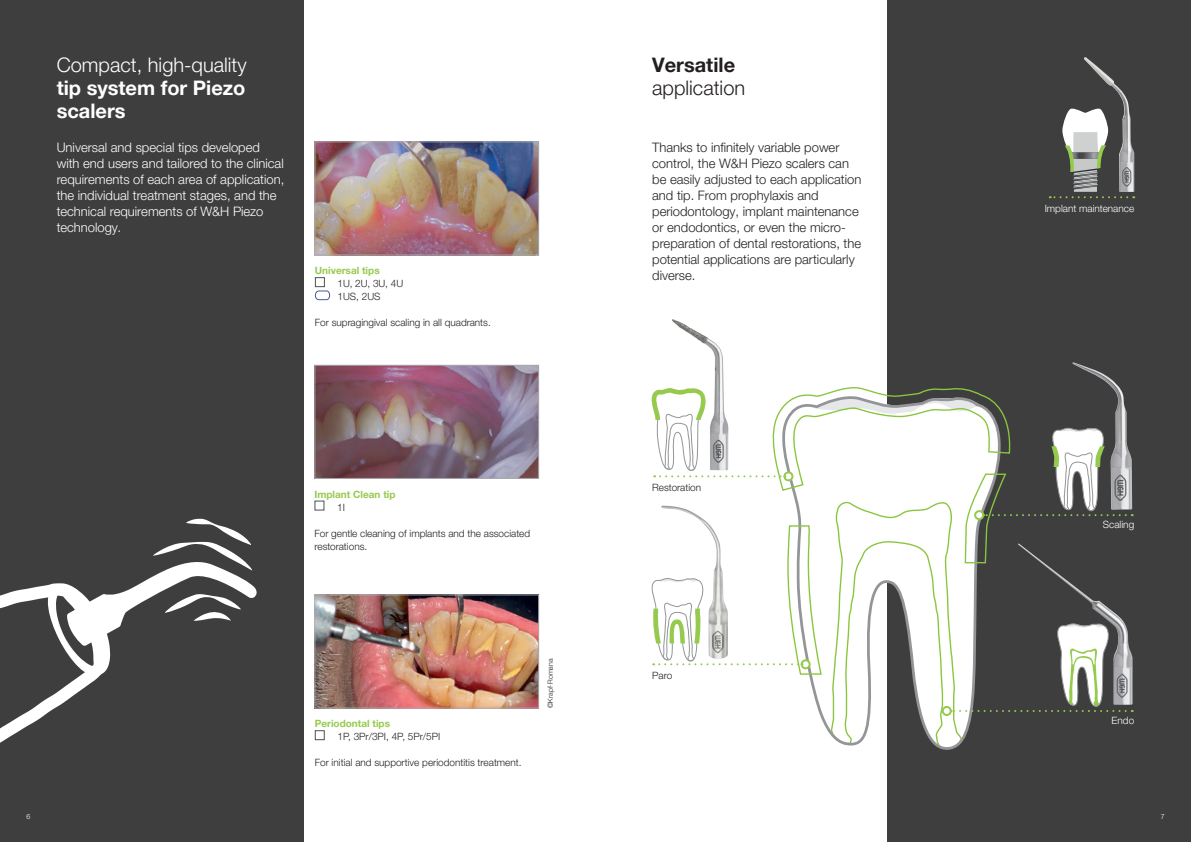
<style>
.page{position:relative;width:1191px;height:842px;background:#fff}
.page>*{position:absolute;margin:0;border:0;box-sizing:border-box;transform-origin:0 0}
.t1{font:700 20px/23px "Helvetica Neue World 75";color:#fff}
.t2{font:20px "Helvetica Neue World 45 Lt";color:#fff}
.t3{font:20px "Helvetica Neue World 45 Lt";color:#231f20}
.t4{font:700 20px "Helvetica Neue World 75";color:#231f20}
.t5{font:13px/16px "Helvetica Neue World 45 Lt";color:#231f20}
.t6{font:13px/16px "Helvetica Neue World 45 Lt";color:#fff}
.t7{font:10px/13px "Helvetica Neue World 45 Lt";color:#231f20}
.t8{font:700 10px "Helvetica Neue World 75";color:#96ca4e}
.t9{font:10px "Helvetica Neue World 45 Lt";color:#fff}
.t10{font:7px "Helvetica Neue World 45 Lt";color:#231f20}
.t11{font:7px "Helvetica Neue World 45 Lt";color:#fff}
</style>
<div class="page">
<div style="left:887px;top:0;width:304px;height:842px;background:#3e3e3f"></div>
<div style="left:0;top:0;width:303px;height:842px;background:#3e3e3f"></div>
<img style="left:317px;top:597px;width:220px;height:109px">
<div style="left:315px;top:595px;width:224px;height:113px;border:1px solid #a8a9ad"></div>
<img style="left:317px;top:367px;width:220px;height:110px">
<div style="left:315px;top:365px;width:224px;height:114px;border:1px solid #a8a9ad"></div>
<img style="left:317px;top:144px;width:220px;height:109px">
<div style="left:315px;top:142px;width:224px;height:113px;border:1px solid #a8a9ad"></div>
<img style="left:1084px;top:57px;width:50px;height:135px">
<svg style="left:0;top:518px;width:257px;height:225px"></svg>
<svg style="left:1049px;top:108px;width:78px;height:90px"></svg>
<svg style="left:774px;top:387px;width:235px;height:289px"></svg>
<img style="left:1072px;top:362px;width:60px;height:148px">
<img style="left:672px;top:319px;width:52px;height:69px">
<img style="left:1125px;top:624px;width:7px;height:81px">
<img style="left:661px;top:505px;width:62px;height:73px">
<svg style="left:802px;top:661px;width:7px;height:7px"></svg>
<svg style="left:651px;top:578px;width:151px;height:89px"></svg>
<div style="left:800px;top:659px;width:10px;height:10px;border:2px solid #96ca4e;border-radius:50%"></div>
<div style="left:785px;top:473px;width:7px;height:7px;background:#fff;border-radius:50%"></div>
<svg style="left:651px;top:388px;width:134px;height:89px"></svg>
<div style="left:783px;top:471px;width:10px;height:10px;border:2px solid #96ca4e;border-radius:50%"></div>
<svg style="left:829px;top:428px;width:296px;height:322px"></svg>
<div style="left:974px;top:510px;width:10px;height:10px;border:2px solid #96ca4e;border-radius:50%"></div>
<div style="left:315px;top:277px;width:10px;height:10px;border:1px solid #4e5151"></div>
<svg style="left:314px;top:290px;width:17px;height:11px"></svg>
<div style="left:315px;top:730px;width:10px;height:10px;border:1px solid #4e5151"></div>
<h1 class="t2" style="left:57px;top:53px;width:192px">Compact, high-quality</h1>
<h1 class="t1" style="left:57px;top:77px;width:190px">tip system for Piezo scalers</h1>
<p class="t6" style="left:57px;top:139px;width:229px">Universal and special tips developed with end users and tailored to the clinical requirements of each area of application, the individual treatment stages, and the technical requirements of W&amp;H Piezo technology.</p>
<p class="t8" style="left:315px;top:265px;width:66px">Universal tips</p>
<p class="t7" style="left:337px;top:277px;width:67px">1U, 2U, 3U, 4U<br>1US, 2US</p>
<p class="t7" style="left:315px;top:316px;width:177px">For supragingival scaling in all quadrants.</p>
<p class="t8" style="left:314px;top:488px;width:83px">Implant Clean tip</p>
<p class="t7" style="left:337px;top:501px;width:9px">1I</p>
<p class="t7" style="left:314px;top:527px;width:217px">For gentle cleaning of implants and the associated restorations.</p>
<p class="t8" style="left:315px;top:718px;width:77px">Periodontal tips</p>
<p class="t7" style="left:337px;top:730px;width:104px">1P, 3Pr/3PI, 4P, 5Pr/5PI</p>
<p class="t7" style="left:315px;top:756px;width:208px">For initial and supportive periodontitis treatment.</p>
<p class="t10" style="left:546px;top:708px;width:51px;rotate:-90deg">©Krapf-Romana</p>
<h1 class="t4" style="left:652px;top:53px;width:84px">Versatile</h1>
<h1 class="t3" style="left:652px;top:76px;width:94px">application</h1>
<p class="t5" style="left:652px;top:139px;width:211px">Thanks to infinitely variable power control, the W&amp;H Piezo scalers can be easily adjusted to each application and tip. From prophylaxis and periodontology, implant maintenance or endodontics, or even the micro&shy;preparation of dental restorations, the potential applications are particularly diverse.</p>
<p class="t7" style="left:652px;top:481px;width:50px">Restoration</p>
<p class="t7" style="left:652px;top:668px;width:22px">Paro</p>
<p class="t9" style="left:1044px;top:203px;width:91px">Implant maintenance</p>
<p class="t9" style="left:1103px;top:518px;width:33px">Scaling</p>
<p class="t9" style="left:1111px;top:715px;width:24px">Endo</p>
<p class="t11" style="left:26px;top:812px;width:5px">6</p>
<p class="t11" style="left:1160px;top:812px;width:5px">7</p>
</div>
